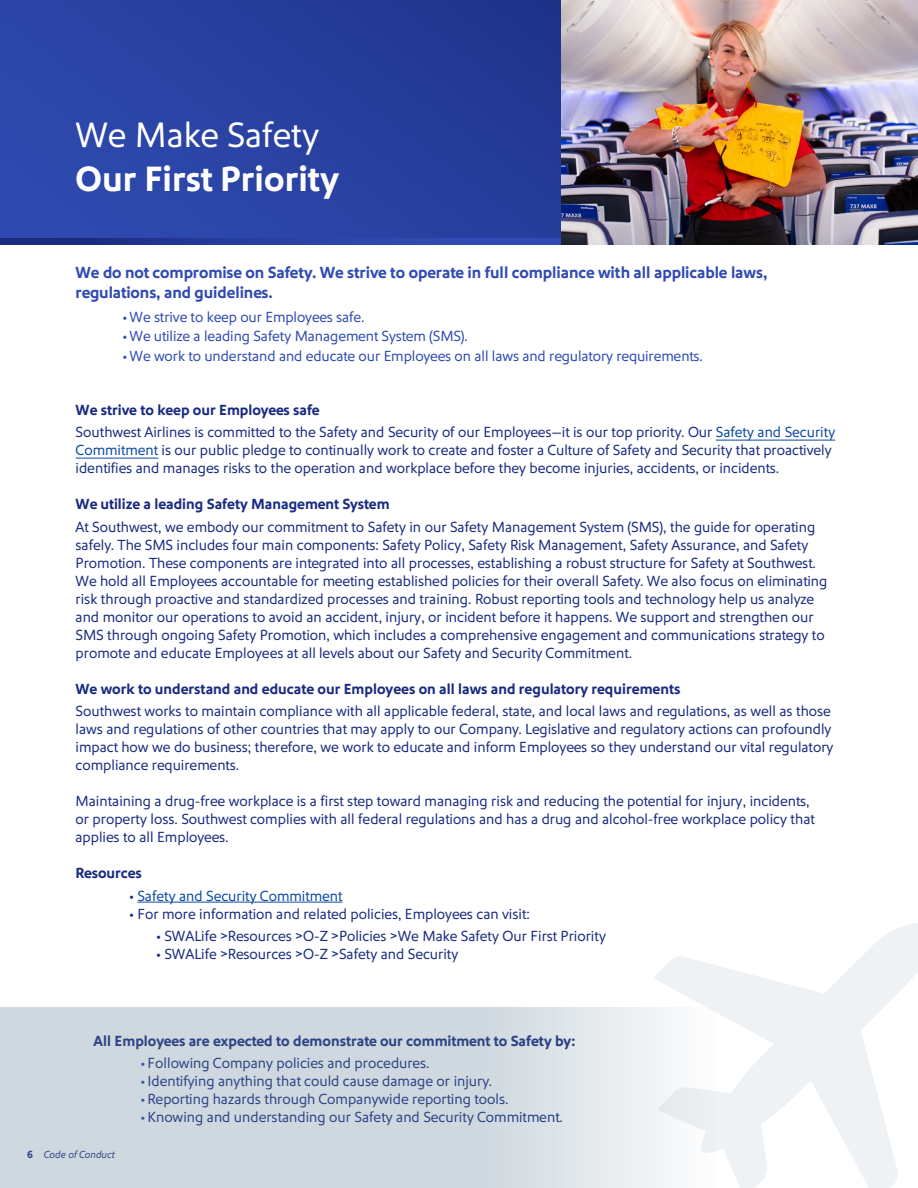
<style>
.page{position:relative;width:918px;height:1188px;background:#fff}
.page>*{position:absolute;margin:0;border:0;box-sizing:border-box;transform-origin:0 0}
.t1{font:700 36px "Southwest Sans";color:#fff}
.t2{font:36px "Southwest Sans";color:#fff}
.t3{font:700 16.5px/19.5px "Southwest Sans";letter-spacing:-.005em;color:#304cb2}
.t4{font:15px/18px "Southwest Sans";color:#1a2c80}
.t5{font:700 15px "Southwest Sans";color:#1a2c80}
.t6{font:15px "Southwest Sans";letter-spacing:-.005em;color:#304cb2}
.t7{font:15px "Southwest Sans";color:#0d4ba0}
.t8{font:italic 10.5px "Southwest Sans";color:#1a2c80}
.s1{color:#0d4ba0}
.s2{color:#1a2c80}
.s3{color:#304cb2}
.s4{font-weight:700;font-style:normal}
</style>
<div class="page">
<div style="left:0;top:0;width:562px;height:241px;background:linear-gradient(to right,#2e49ad,#223893)"></div>
<svg style="left:0;top:239px;width:562px;height:5px;background:#263e9c"></svg>
<svg style="left:0;top:1008px;width:653px;height:180px;background:#d3dbe1"></svg>
<hr style="left:716px;top:440px;width:119px;height:1px;background:#0d4ba0">
<hr style="left:76px;top:458px;width:82px;height:1px;background:#0d4ba0">
<hr style="left:137px;top:902px;width:205px;height:1px;background:#0d4ba0">
<img style="left:562px;top:0;width:356px;height:244px">
<svg style="left:653px;top:923px;width:265px;height:265px;fill:#f6f7f9"></svg>
<h1 class="t2" style="left:76px;top:116px;width:245px">We Make Safety</h1>
<h1 class="t1" style="left:76px;top:158px;width:265px">Our First Priority</h1>
<h4 class="t3" style="left:76px;top:264px;width:693px">We do not compromise on Safety. We strive to operate in full compliance with all applicable laws, regulations, and guidelines.</h4>
<p class="t6" style="left:123px;top:309px;width:243px">• We strive to keep our Employees safe.</p>
<p class="t6" style="left:123px;top:328px;width:347px">• We utilize a leading Safety Management System (SMS).</p>
<p class="t6" style="left:123px;top:348px;width:582px">• We work to understand and educate our Employees on all laws and regulatory requirements.</p>
<p class="t5" style="left:76px;top:402px;width:246px">We strive to keep our Employees safe</p>
<p class="t4" style="left:76px;top:424px;width:761px">Southwest Airlines is committed to the Safety and Security of our Employees—it is our top priority. Our <span class="s1">Safety and Security<br>Commitment</span> is our public pledge to continually work to create and foster a Culture of Safety and Security that proactively identifies and manages risks to the operation and workplace before they become injuries, accidents, or incidents.</p>
<p class="t5" style="left:76px;top:496px;width:316px">We utilize a leading Safety Management System</p>
<p class="t4" style="left:76px;top:518px;width:753px">At Southwest, we embody our commitment to Safety in our Safety Management System (SMS), the guide for operating safely. The SMS includes four main components: Safety Policy, Safety Risk Management, Safety Assurance, and Safety Promotion. These components are integrated into all processes, establishing a robust structure for Safety at Southwest.<br>We hold all Employees accountable for meeting established policies for their overall Safety. We also focus on eliminating risk through proactive and standardized processes and training. Robust reporting tools and technology help us analyze and monitor our operations to avoid an accident, injury, or incident before it happens. We support and strengthen our SMS through ongoing Safety Promotion, which includes a comprehensive engagement and communications strategy to promote and educate Employees at all levels about our Safety and Security Commitment.</p>
<p class="t5" style="left:76px;top:681px;width:606px">We work to understand and educate our Employees on all laws and regulatory requirements</p>
<p class="t4" style="left:76px;top:703px;width:759px">Southwest works to maintain compliance with all applicable federal, state, and local laws and regulations, as well as those laws and regulations of other countries that may apply to our Company. Legislative and regulatory actions can profoundly impact how we do business; therefore, we work to educate and inform Employees so they understand our vital regulatory compliance requirements.</p>
<p class="t4" style="left:76px;top:793px;width:741px">Maintaining a drug-free workplace is a first step toward managing risk and reducing the potential for injury, incidents, or property loss. Southwest complies with all federal regulations and has a drug and alcohol-free workplace policy that applies to all Employees.</p>
<p class="t5" style="left:76px;top:865px;width:68px">Resources</p>
<p class="t7" style="left:130px;top:888px;width:215px"><span class="s2">•</span> Safety and Security Commitment</p>
<p class="t4" style="left:130px;top:905px;width:402px">• For more information and related policies, Employees can visit:</p>
<p class="t4" style="left:157px;top:928px;width:451px">• SWALife &gt;Resources &gt;O-Z &gt;Policies &gt;We Make Safety Our First Priority</p>
<p class="t4" style="left:157px;top:946px;width:303px">• SWALife &gt;Resources &gt;O-Z &gt;Safety and Security</p>
<p class="t5" style="left:94px;top:1032px;width:483px">All Employees are expected to demonstrate our commitment to Safety by:</p>
<p class="t4" style="left:141px;top:1055px;width:290px"><span class="s3">•</span> Following Company policies and procedures.</p>
<p class="t4" style="left:141px;top:1073px;width:353px"><span class="s3">•</span> Identifying anything that could cause damage or injury.</p>
<p class="t4" style="left:141px;top:1091px;width:369px"><span class="s3">•</span> Reporting hazards through Companywide reporting tools.</p>
<p class="t4" style="left:141px;top:1109px;width:423px"><span class="s3">•</span> Knowing and understanding our Safety and Security Commitment.</p>
<p class="t8" style="left:27px;top:1148px;width:89px"><span class="s4">6</span> Code of Conduct</p>
</div>
